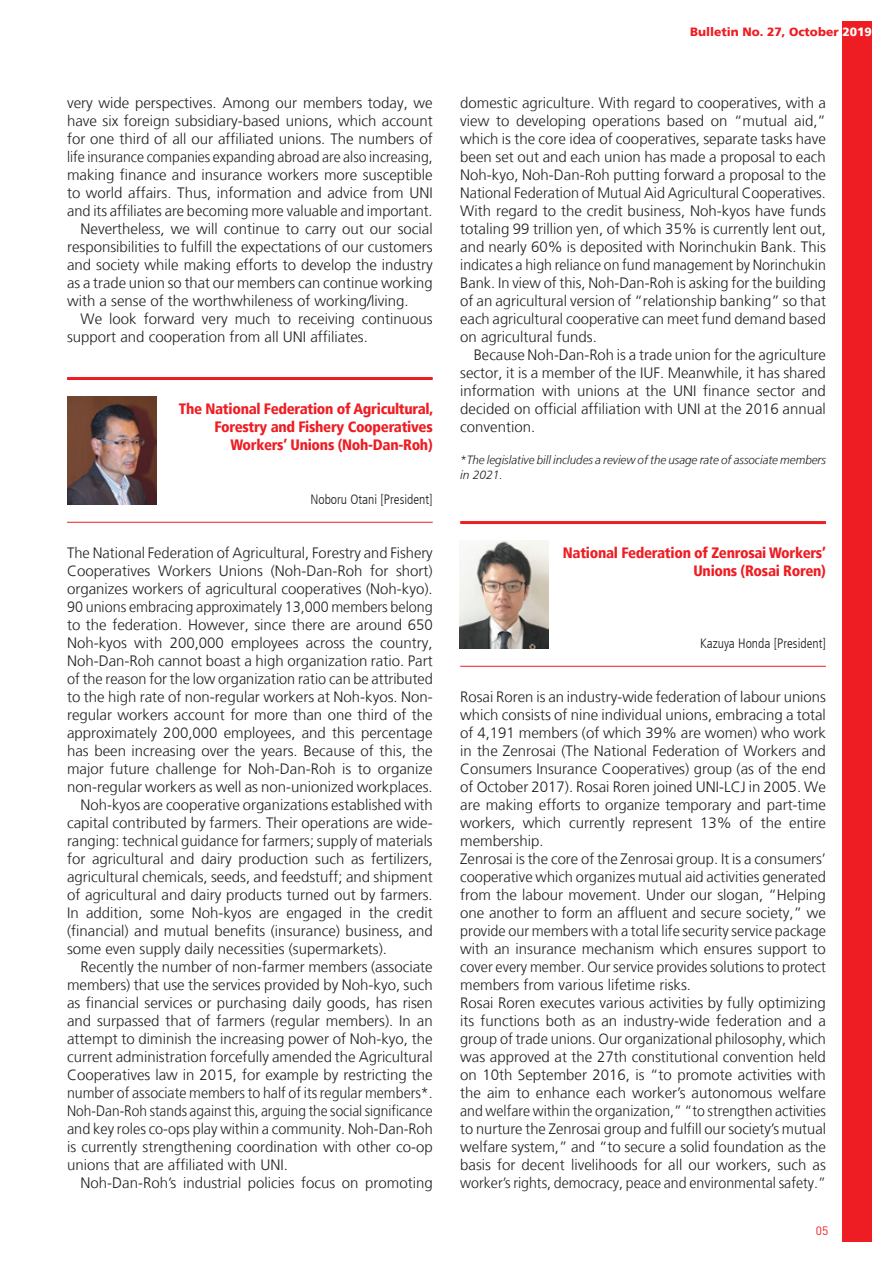
<style>
.page{position:relative;width:893px;height:1263px;background:#fff}
.page>*{position:absolute;margin:0;border:0;box-sizing:border-box;transform-origin:0 0}
.t1{font:300 15px/18px "Frutiger LT";color:#231f20;text-align:justify}
.t2{font:900 condensed 15px/18px "Frutiger LT";letter-spacing:-.02em;color:#ee1d23;text-align:right}
.t3{font:300 15px "Frutiger LT";color:#231f20;scale:.91 1}
.t4{font:300 15px "Frutiger LT";color:#231f20;scale:.93 1}
.t5{font:300 15px "Frutiger LT";color:#231f20;scale:.94 1}
.t6{font:300 15px "Frutiger LT";color:#231f20;scale:.95 1}
.t7{font:300 condensed 13.5px "Frutiger LT";color:#231f20}
.t8{font:italic 300 12px/14.4px "Frutiger LT";color:#231f20}
.t9{font:900 12px "Frutiger LT";color:#ee1d23}
.t10{font:12px "DIN Pro";color:#ee1d23}
.s1{color:#fff}
</style>
<div class="page">
<div style="left:842px;top:21px;width:30px;height:1221px;background:#ee1d23"></div>
<hr style="left:460px;top:521px;width:366px;height:3px;background:#ee1d23">
<hr style="left:460px;top:666px;width:366px;height:1px;background:#ee1d23">
<hr style="left:67px;top:377px;width:366px;height:3px;background:#ee1d23">
<hr style="left:67px;top:522px;width:366px;height:1px;background:#ee1d23">
<img style="left:67px;top:396px;width:89px;height:108px">
<img style="left:459px;top:540px;width:90px;height:108px">
<p class="t1" style="left:67px;top:94px;width:367px">very wide perspectives. Among our members today, we</p>
<p class="t1" style="left:67px;top:112px;width:367px">have six foreign subsidiary-based unions, which account</p>
<p class="t1" style="left:67px;top:130px;width:367px">for one third of all our affiliated unions. The numbers of</p>
<p class="t4" style="left:67px;top:148px;width:395px">life insurance companies expanding abroad are also increasing,</p>
<p class="t1" style="left:67px;top:166px;width:367px">making finance and insurance workers more susceptible</p>
<p class="t1" style="left:67px;top:184px;width:367px">to world affairs. Thus, information and advice from UNI</p>
<p class="t1" style="left:67px;top:202px;width:367px">and its affiliates are becoming more valuable and important.</p>
<p class="t1" style="left:81px;top:220px;width:354px">Nevertheless, we will continue to carry out our social</p>
<p class="t1" style="left:67px;top:238px;width:367px">responsibilities to fulfill the expectations of our customers</p>
<p class="t1" style="left:67px;top:256px;width:367px">and society while making efforts to develop the industry</p>
<p class="t1" style="left:67px;top:274px;width:367px">as a trade union so that our members can continue working</p>
<p class="t1" style="left:67px;top:292px;width:343px">with a sense of the worthwhileness of working/living.</p>
<p class="t1" style="left:81px;top:310px;width:354px">We look forward very much to receiving continuous</p>
<p class="t1" style="left:67px;top:328px;width:302px">support and cooperation from all UNI affiliates.</p>
<p class="t2" style="left:179px;top:400px;width:256px">The National Federation of Agricultural,<br>Forestry and Fishery Cooperatives<br>Workers’ Unions (Noh-Dan-Roh)</p>
<p class="t7" style="left:310px;top:492px;width:124px">Noboru Otani [President]</p>
<p class="t1" style="left:67px;top:544px;width:367px">The National Federation of Agricultural, Forestry and Fishery</p>
<p class="t1" style="left:67px;top:562px;width:367px">Cooperatives Workers Unions (Noh-Dan-Roh for short)</p>
<p class="t1" style="left:67px;top:580px;width:367px">organizes workers of agricultural cooperatives (Noh-kyo).</p>
<p class="t6" style="left:67px;top:598px;width:386px">90 unions embracing approximately 13,000 members belong</p>
<p class="t1" style="left:67px;top:616px;width:367px">to the federation. However, since there are around 650</p>
<p class="t1" style="left:67px;top:634px;width:367px">Noh-kyos with 200,000 employees across the country,</p>
<p class="t1" style="left:67px;top:652px;width:367px">Noh-Dan-Roh cannot boast a high organization ratio. Part</p>
<p class="t1" style="left:67px;top:670px;width:367px">of the reason for the low organization ratio can be attributed</p>
<p class="t1" style="left:67px;top:688px;width:367px">to the high rate of non-regular workers at Noh-kyos. Non-</p>
<p class="t1" style="left:67px;top:706px;width:367px">regular workers account for more than one third of the</p>
<p class="t1" style="left:67px;top:724px;width:367px">approximately 200,000 employees, and this percentage</p>
<p class="t1" style="left:67px;top:742px;width:367px">has been increasing over the years. Because of this, the</p>
<p class="t1" style="left:67px;top:760px;width:367px">major future challenge for Noh-Dan-Roh is to organize</p>
<p class="t1" style="left:67px;top:778px;width:367px">non-regular workers as well as non-unionized workplaces.</p>
<p class="t1" style="left:81px;top:796px;width:354px">Noh-kyos are cooperative organizations established with</p>
<p class="t1" style="left:67px;top:814px;width:367px">capital contributed by farmers. Their operations are wide-</p>
<p class="t1" style="left:67px;top:832px;width:367px">ranging: technical guidance for farmers; supply of materials</p>
<p class="t1" style="left:67px;top:850px;width:367px">for agricultural and dairy production such as fertilizers,</p>
<p class="t1" style="left:67px;top:868px;width:367px">agricultural chemicals, seeds, and feedstuff; and shipment</p>
<p class="t1" style="left:67px;top:886px;width:367px">of agricultural and dairy products turned out by farmers.</p>
<p class="t1" style="left:67px;top:904px;width:367px">In addition, some Noh-kyos are engaged in the credit</p>
<p class="t1" style="left:67px;top:922px;width:367px">(financial) and mutual benefits (insurance) business, and</p>
<p class="t1" style="left:67px;top:940px;width:322px">some even supply daily necessities (supermarkets).</p>
<p class="t1" style="left:81px;top:958px;width:354px">Recently the number of non-farmer members (associate</p>
<p class="t1" style="left:67px;top:976px;width:367px">members) that use the services provided by Noh-kyo, such</p>
<p class="t1" style="left:67px;top:994px;width:367px">as financial services or purchasing daily goods, has risen</p>
<p class="t1" style="left:67px;top:1012px;width:367px">and surpassed that of farmers (regular members). In an</p>
<p class="t1" style="left:67px;top:1030px;width:367px">attempt to diminish the increasing power of Noh-kyo, the</p>
<p class="t1" style="left:67px;top:1048px;width:367px">current administration forcefully amended the Agricultural</p>
<p class="t1" style="left:67px;top:1066px;width:367px">Cooperatives law in 2015, for example by restricting the</p>
<p class="t5" style="left:67px;top:1084px;width:391px">number of associate members to half of its regular members*.</p>
<p class="t3" style="left:67px;top:1102px;width:403px">Noh-Dan-Roh stands against this, arguing the social significance</p>
<p class="t1" style="left:67px;top:1120px;width:367px">and key roles co-ops play within a community. Noh-Dan-Roh</p>
<p class="t1" style="left:67px;top:1138px;width:367px">is currently strengthening coordination with other co-op</p>
<p class="t1" style="left:67px;top:1156px;width:222px">unions that are affiliated with UNI.</p>
<p class="t1" style="left:81px;top:1174px;width:354px">Noh-Dan-Roh’s industrial policies focus on promoting</p>
<p class="t9" style="left:690px;top:24px;width:183px">Bulletin No. 27, October <span class="s1">2019</span></p>
<p class="t1" style="left:460px;top:94px;width:367px">domestic agriculture. With regard to cooperatives, with a view to developing operations based on “mutual aid,” which is the core idea of cooperatives, separate tasks have been set out and each union has made a proposal to each Noh-kyo, Noh-Dan-Roh putting forward a proposal to the National Federation of Mutual Aid Agricultural Cooperatives.<br>With regard to the credit business, Noh-kyos have funds totaling 99 trillion yen, of which 35% is currently lent out, and nearly 60% is deposited with Norinchukin Bank. This indicates a high reliance on fund management by Norinchukin Bank. In view of this, Noh-Dan-Roh is asking for the building of an agricultural version of “relationship banking” so that each agricultural cooperative can meet fund demand based on agricultural funds.</p>
<p class="t1" style="left:460px;top:346px;width:367px;text-indent:14px">Because Noh-Dan-Roh is a trade union for the agriculture sector, it is a member of the IUF. Meanwhile, it has shared information with unions at the UNI finance sector and decided on official affiliation with UNI at the 2016 annual convention.</p>
<p class="t8" style="left:460px;top:453px;width:367px">*The legislative bill includes a review of the usage rate of associate members in 2021.</p>
<p class="t2" style="left:563px;top:544px;width:265px">National Federation of Zenrosai Workers’<br>Unions (Rosai Roren)</p>
<p class="t7" style="left:700px;top:636px;width:127px">Kazuya Honda [President]</p>
<p class="t1" style="left:460px;top:688px;width:367px;text-align:left">Rosai Roren is an industry-wide federation of labour unions which consists of nine individual unions, embracing a total of 4,191 members (of which 39% are women) who work in the Zenrosai (The National Federation of Workers and Consumers Insurance Cooperatives) group (as of the end of October 2017). Rosai Roren joined UNI-LCJ in 2005. We are making efforts to organize temporary and part-time workers, which currently represent 13% of the entire membership.<br>Zenrosai is the core of the Zenrosai group. It is a consumers’ cooperative which organizes mutual aid activities generated from the labour movement. Under our slogan, “Helping one another to form an affluent and secure society,” we provide our members with a total life security service package with an insurance mechanism which ensures support to cover every member. Our service provides solutions to protect members from various lifetime risks.<br>Rosai Roren executes various activities by fully optimizing its functions both as an industry-wide federation and a group of trade unions. Our organizational philosophy, which was approved at the 27th constitutional convention held on 10th September 2016, is “to promote activities with the aim to enhance each worker’s autonomous welfare and welfare within the organization,” “to strengthen activities to nurture the Zenrosai group and fulfill our society’s mutual welfare system,” and “to secure a solid foundation as the basis for decent livelihoods for all our workers, such as worker’s rights, democracy, peace and environmental safety.”</p>
<p class="t10" style="left:816px;top:1222px;width:14px">05</p>
</div>
